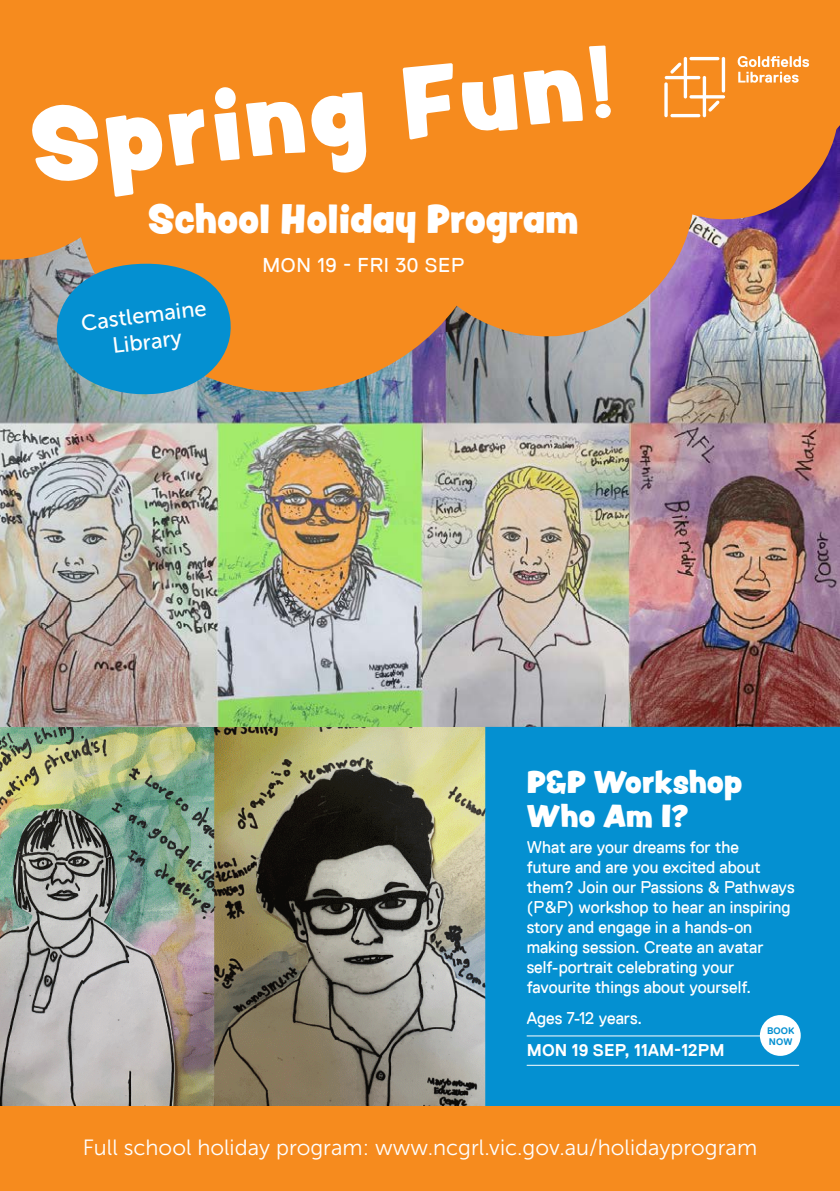
<style>
.page{position:relative;width:840px;height:1191px;background:#fff}
.page>*{position:absolute;margin:0;border:0;box-sizing:border-box;transform-origin:0 0}
.t1{font:90.2px "Peachy Keen JF";color:#fff}
.Event_heading{font:36px "Peachy Keen JF";color:#fff;scale:.96 1}
.Heading_02{font:28px/33.6px "Peachy Keen JF";color:#fff}
.Event_heading-2{font:22px "Museo Sans 300";color:#fff}
.Event_heading-3{font:22px/26.4px "Museo Sans 500";color:#fff;text-align:center}
.t2{font:20px "Replica";letter-spacing:.035em;color:#fff}
.Event_info_2nd_para{font:17px/20px "Replica";color:#fff}
.Event_first_date{font:700 17px "Replica";letter-spacing:.01em;color:#fff}
.Book_Now{font:700 9.6px/10.8px "Replica";letter-spacing:.01em;color:#0490d1}
</style>
<div class="page">
<img style="left:0;top:409px;width:839px;height:318px">
<img style="left:0;top:727px;width:485px;height:379px">
<div style="left:485px;top:727px;width:354px;height:379px;background:#0490d1"></div>
<img style="left:0;top:0;width:839px;height:409px">
<svg style="left:624px;top:0;width:215px;height:168px;background:#f48f29"></svg>
<hr style="left:526px;top:1035px;width:272px;height:1px;background:#fff">
<hr style="left:526px;top:1064px;width:272px;height:1px;background:#fff">
<div style="left:759px;top:1015px;width:41px;height:41px;background:#fff;border-radius:50%"></div>
<div style="left:0;top:1106px;width:839px;height:85px;background:#f68b1e"></div>
<svg style="left:53px;top:259px;width:182px;height:140px;background:#3691b3"></svg>
<p class="t1" style="left:25px;top:76px;width:584px;rotate:-6deg">Spring Fun!</p>
<p class="Event_heading" style="left:148px;top:192px;width:449px">School Holiday Program</p>
<p class="t2" style="left:262px;top:254px;width:203px">MON 19 - FRI 30 SEP</p>
<p class="t2" style="left:170px;top:97px;width:203px">MON 19 - FRI 30 SEP</p>
<p class="Event_heading-3" style="left:80px;top:310px;width:127px;rotate:-7deg">Castlemaine<br>Library</p>
<p class="Heading_02" style="left:526px;top:765px;width:217px">P&amp;P Workshop<br>Who Am I?</p>
<p class="Event_info_2nd_para" style="left:526px;top:836px;width:269px">What are your dreams for the<br>future and are you excited about them? Join our Passions &amp; Pathways (P&amp;P) workshop to hear an inspiring story and engage in a hands-on making session. Create an avatar self-portrait celebrating your favourite things about yourself.</p>
<p class="Event_info_2nd_para" style="left:526px;top:1008px;width:117px">Ages 7-12 years.</p>
<p class="Event_first_date" style="left:526px;top:1041px;width:199px">MON 19 SEP, 11AM-12PM</p>
<p class="Book_Now" style="left:766px;top:1025px;width:29px">BOOK<br>NOW</p>
<p class="Event_heading-2" style="left:83px;top:1135px;width:675px">Full school holiday program: www.ncgrl.vic.gov.au/holidayprogram</p>
</div>
